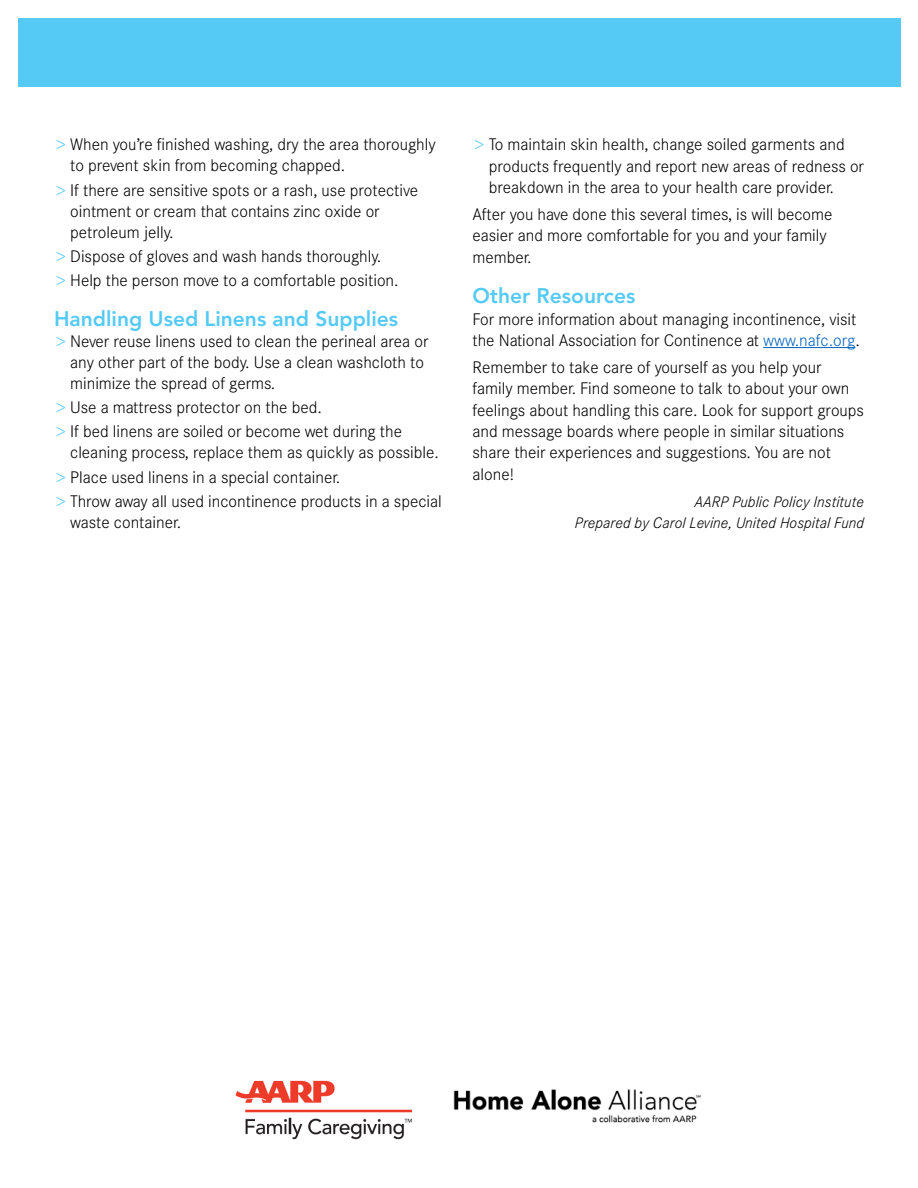
<style>
.page{position:relative;width:918px;height:1188px;background:#fff}
.page>*{position:absolute;margin:0;border:0;box-sizing:border-box;transform-origin:0 0}
.t1{font:800 21px "Avenir LT Std";color:#55caf5}
.t2{font:300 16.5px/21.5px "Corporate S";color:#000}
.t3{font:italic 300 15px/21.5px "Corporate S";letter-spacing:.005em;color:#000;text-align:right}
.s1{font-size:18.15px;color:#6bcff6}
.s2{color:#0563c1}
</style>
<div class="page">
<div style="left:18px;top:18px;width:883px;height:68px;background:#55caf5"></div>
<hr style="left:763px;top:347px;width:92px;height:1px;background:#0563c1">
<img style="left:235px;top:1080px;width:177px;height:60px">
<img style="left:453px;top:1089px;width:248px;height:34px">
<p class="t2" style="left:70px;top:134px;width:367px;line-height:21px;text-indent:-16px"><span class="s1">&gt;</span> When you’re finished washing, dry the area thoroughly to prevent skin from becoming chapped.</p>
<p class="t2" style="left:70px;top:179px;width:349px;line-height:21px;text-indent:-16px"><span class="s1">&gt;</span> If there are sensitive spots or a rash, use protective ointment or cream that contains zinc oxide or petroleum jelly.</p>
<p class="t2" style="left:54px;top:245px;width:329px"><span class="s1">&gt;</span> Dispose of gloves and wash hands thoroughly.</p>
<p class="t2" style="left:54px;top:270px;width:346px"><span class="s1">&gt;</span> Help the person move to a comfortable position.</p>
<h2 class="t1" style="left:54px;top:306px;width:346px">Handling Used Linens and Supplies</h2>
<p class="t2" style="left:70px;top:331px;width:360px;line-height:21px;text-indent:-16px"><span class="s1">&gt;</span> Never reuse linens used to clean the perineal area or any other part of the body. Use a clean washcloth to minimize the spread of germs.</p>
<p class="t2" style="left:54px;top:397px;width:269px"><span class="s1">&gt;</span> Use a mattress protector on the bed.</p>
<p class="t2" style="left:70px;top:421px;width:370px;line-height:21px;text-indent:-16px"><span class="s1">&gt;</span> If bed linens are soiled or become wet during the cleaning process, replace them as quickly as possible.</p>
<p class="t2" style="left:54px;top:466px;width:288px"><span class="s1">&gt;</span> Place used linens in a special container.</p>
<p class="t2" style="left:70px;top:491px;width:373px;line-height:21px;text-indent:-16px"><span class="s1">&gt;</span> Throw away all used incontinence products in a special waste container.</p>
<p class="t2" style="left:489px;top:134px;width:377px;text-indent:-16px"><span class="s1">&gt;</span> To maintain skin health, change soiled garments and products frequently and report new areas of redness or breakdown in the area to your health care provider.</p>
<p class="t2" style="left:472px;top:204px;width:361px">After you have done this several times, is will become easier and more comfortable for you and your family member.</p>
<h2 class="t1" style="left:472px;top:283px;width:164px">Other Resources</h2>
<p class="t2" style="left:472px;top:308px;width:389px">For more information about managing incontinence, visit the National Association for Continence at <span class="s2">www.nafc.org</span>.</p>
<p class="t2" style="left:472px;top:356px;width:393px">Remember to take care of yourself as you help your family member. Find someone to talk to about your own feelings about handling this care. Look for support groups and message boards where people in similar situations share their experiences and suggestions. You are not alone!</p>
<p class="t3" style="left:575px;top:490px;width:291px">AARP Public Policy Institute<br>Prepared by Carol Levine, United Hospital Fund</p>
</div>
